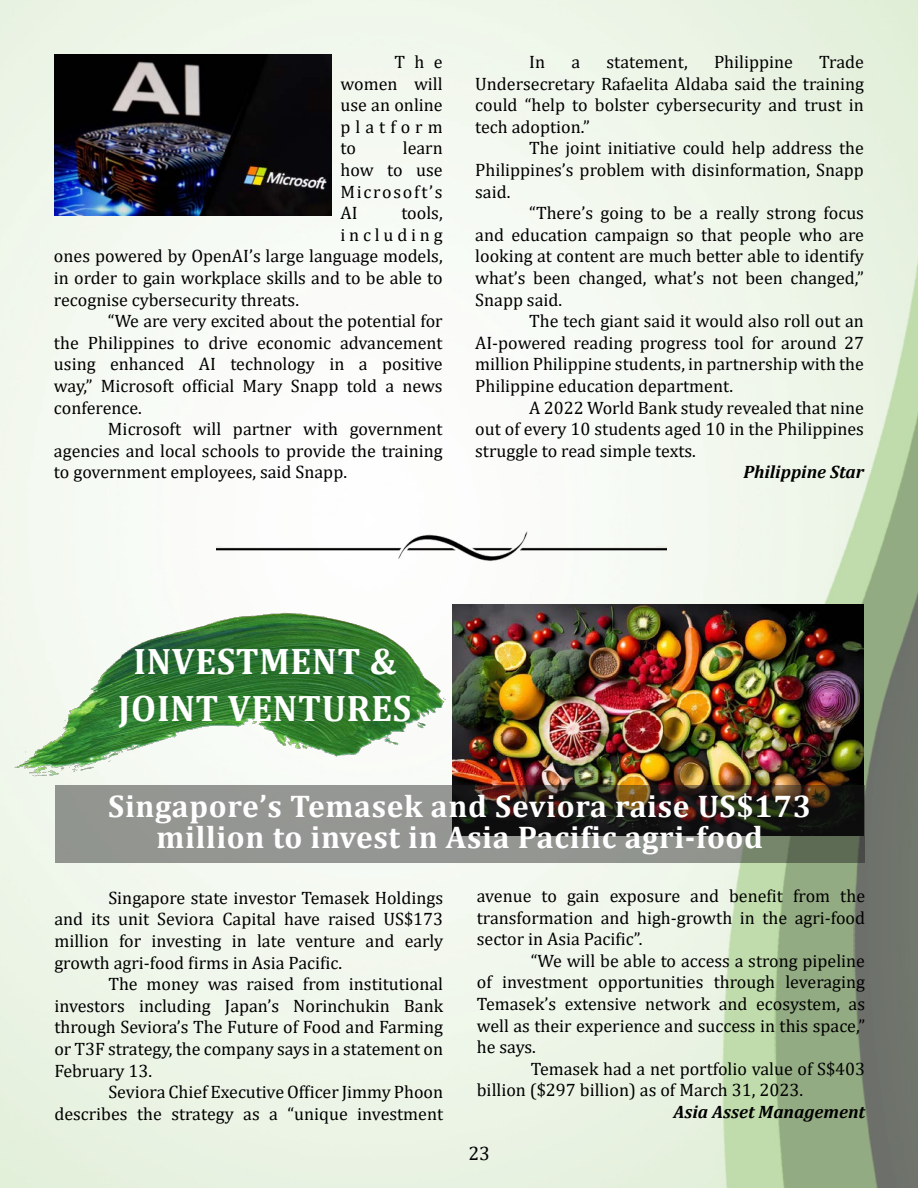
<style>
.page{position:relative;width:918px;height:1188px;background:#fff}
.page>*{position:absolute;margin:0;border:0;box-sizing:border-box;transform-origin:0 0}
.Section_head{font:700 37.05px "Cambria";letter-spacing:.02em;color:#fff}
.Head{font:700 31.5px/31.5px "Cambria";letter-spacing:.02em;color:#fff;text-align:center}
.t1{font:19.5px "Cambria";color:#000}
.Body{font:18px/21.6px "Cambria";color:#000;text-align:justify}
.Source{font:italic 700 18px "Cambria";color:#000}
.Body-2{font:18px "Cambria";letter-spacing:.21em;color:#000}
</style>
<div class="page">
<img style="left:0;top:1px;width:918px;height:1186px">
<img style="left:54px;top:54px;width:278px;height:162px">
<img style="left:452px;top:604px;width:412px;height:181px">
<img style="left:10px;top:604px;width:441px;height:179px">
<svg style="left:55px;top:785px;width:810px;height:77px;background:#6c6c65"></svg>
<img style="left:217px;top:526px;width:450px;height:54px">
<p class="Body" style="left:340px;top:51px;width:104px;text-indent:54px">The women will use an online platform to</p>
<p class="Body" style="left:340px;top:137px;width:104px;text-indent:62px">learn how to use Microsoft’s AI</p>
<p class="Body" style="left:401px;top:202px;width:43px">tools,</p>
<p class="Body-2" style="left:340px;top:224px;width:104px">including</p>
<p class="Body" style="left:54px;top:245px;width:390px">ones powered by OpenAI’s large language models,</p>
<p class="Body" style="left:54px;top:267px;width:390px">in order to gain workplace skills and to be able to</p>
<p class="Body" style="left:54px;top:289px;width:247px">recognise cybersecurity threats.</p>
<p class="Body" style="left:54px;top:310px;width:390px;text-indent:54px">“We are very excited about the potential for the Philippines to drive economic advancement using enhanced AI technology in a positive way,” Microsoft official Mary Snapp told a news conference.</p>
<p class="Body" style="left:54px;top:418px;width:390px;text-indent:54px">Microsoft will partner with government agencies and local schools to provide the training to government employees, said Snapp.</p>
<p class="Body" style="left:475px;top:51px;width:390px;text-indent:344px">Trade Undersecretary Rafaelita Aldaba said the training could “help to bolster cybersecurity and trust in tech adoption.”</p>
<p class="Body" style="left:475px;top:137px;width:390px;text-indent:54px">The joint initiative could help address the Philippines’s problem with disinformation, Snapp said.</p>
<p class="Body" style="left:475px;top:202px;width:390px;text-indent:54px">“There’s going to be a really strong focus and education campaign so that people who are looking at content are much better able to identify what’s been changed, what’s not been changed,” Snapp said.</p>
<p class="Body" style="left:475px;top:310px;width:390px;text-indent:54px">The tech giant said it would also roll out an AI-powered reading progress tool for around 27 million Philippine students, in partnership with the Philippine education department.</p>
<p class="Body" style="left:475px;top:397px;width:390px;text-indent:54px">A 2022 World Bank study revealed that nine out of every 10 students aged 10 in the Philippines struggle to read simple texts.</p>
<p class="Source" style="left:743px;top:460px;width:122px">Philippine Star</p>
<p class="Body" style="left:529px;top:51px;width:17px">In</p>
<p class="Body" style="left:571px;top:51px;width:10px">a</p>
<p class="Body" style="left:607px;top:51px;width:83px">statement,</p>
<p class="Body" style="left:714px;top:51px;width:80px">Philippine</p>
<p class="Section_head" style="left:133px;top:635px;width:264px">INVESTMENT &amp;</p>
<p class="Section_head" style="left:118px;top:682px;width:295px">JOINT VENTURES</p>
<p class="Head" style="left:108px;top:789px;width:705px">Singapore’s Temasek and Seviora raise US$173 million to invest in Asia Pacific agri-food</p>
<p class="Body" style="left:54px;top:887px;width:390px;text-indent:54px">Singapore state investor Temasek Holdings and its unit Seviora Capital have raised US$173 million for investing in late venture and early growth agri-food firms in Asia Pacific.</p>
<p class="Body" style="left:54px;top:973px;width:390px;text-indent:54px">The money was raised from institutional investors including Japan’s Norinchukin Bank through Seviora’s The Future of Food and Farming or T3F strategy, the company says in a statement on February 13.</p>
<p class="Body" style="left:54px;top:1081px;width:390px;text-align:right">Seviora Chief Executive Officer Jimmy Phoon describes the strategy as a “unique investment</p>
<p class="Body" style="left:477px;top:885px;width:390px">avenue to gain exposure and benefit from the transformation and high-growth in the agri-food sector in Asia Pacific”.</p>
<p class="Body" style="left:477px;top:950px;width:390px;text-indent:54px">“We will be able to access a strong pipeline of investment opportunities through leveraging Temasek’s extensive network and ecosystem, as well as their experience and success in this space,” he says.</p>
<p class="Body" style="left:477px;top:1058px;width:390px;text-indent:54px">Temasek had a net portfolio value of S$403 billion ($297 billion) as of March 31, 2023.</p>
<p class="Source" style="left:674px;top:1099px;width:193px">Asia Asset Management</p>
<p class="t1" style="left:468px;top:1142px;width:23px">23</p>
</div>
